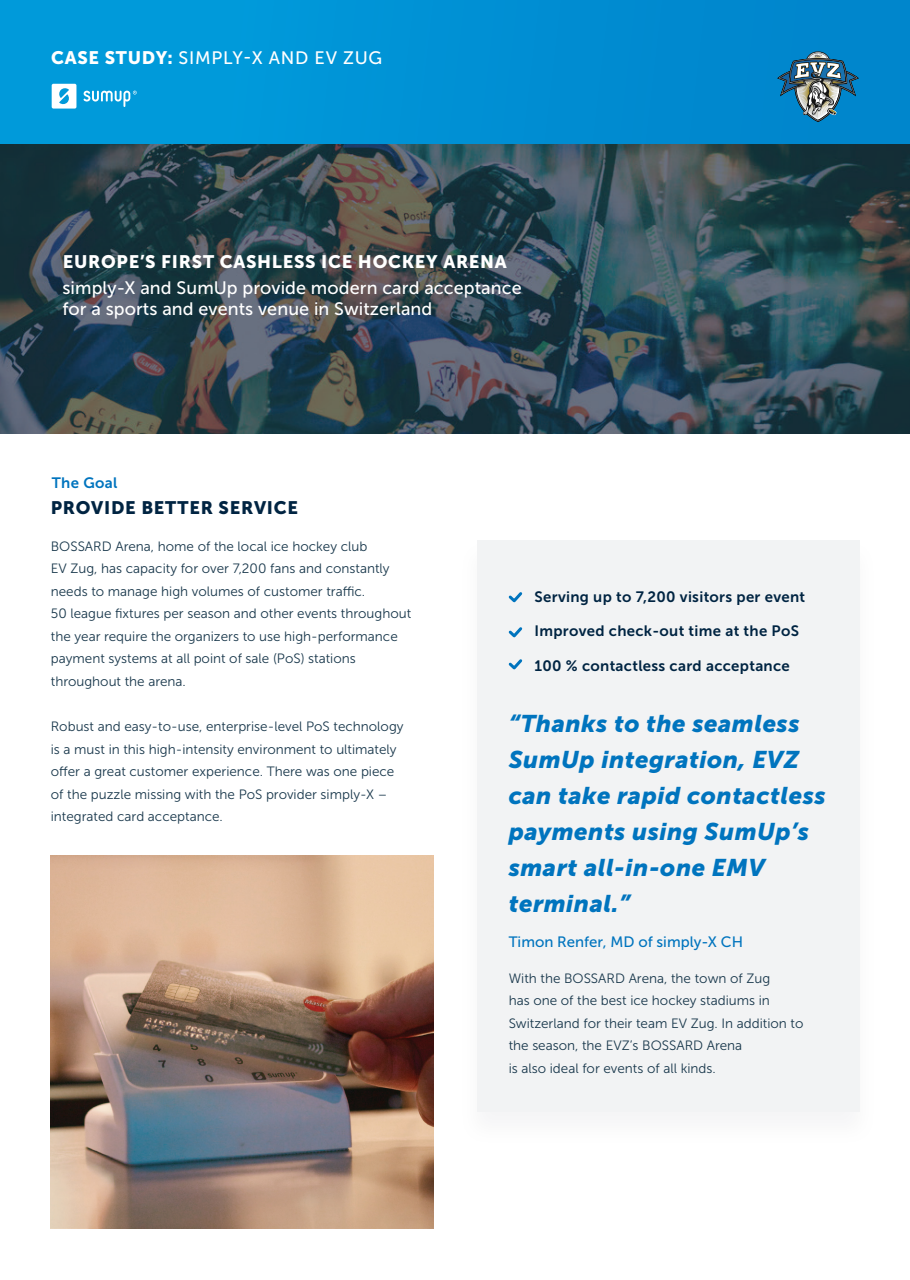
<style>
.page{position:relative;width:910px;height:1280px;background:#fff}
.page>*{position:absolute;margin:0;border:0;box-sizing:border-box;transform-origin:0 0}
.t1{font:italic 24px/36px "Museo Sans 900";letter-spacing:.02em;color:#0074be}
.t2{font:18px/21px "Museo Sans 500";letter-spacing:.005em;color:#fff}
.t3{font:18px "Museo Sans 900";letter-spacing:.04em;color:#fff}
.t4{font:18px "Museo Sans 500";letter-spacing:.04em;color:#fff}
.t5{font:18px "Museo Sans 900";letter-spacing:.04em;color:#002442}
.t6{font:15px "Museo Sans 700";letter-spacing:.02em;color:#002442}
.t7{font:15px "Museo Sans 500";color:#0074be}
.t8{font:15px "Museo Sans 700";letter-spacing:.02em;color:#0074be}
.t9{font:13.5px/22.5px "Museo Sans 300";color:#18374b}
.s1{font-family:"Museo Sans 900"}
</style>
<div class="page">
<div style="left:0;top:0;width:910px;height:144px;background:#0091d5"></div>
<svg style="left:52px;top:84px;width:85px;height:25px"></svg>
<svg style="left:777px;top:51px;width:82px;height:71px"></svg>
<img style="left:1px;top:144px;width:908px;height:290px">
<img style="left:51px;top:856px;width:383px;height:373px">
<div style="left:477px;top:541px;width:382px;height:571px;background:#f2f3f4"></div>
<svg style="left:508px;top:592px;width:15px;height:11px"></svg>
<svg style="left:508px;top:627px;width:15px;height:11px"></svg>
<svg style="left:508px;top:659px;width:15px;height:11px"></svg>
<h2 class="t4" style="left:51px;top:48px;width:333px"><span class="s1">CASE STUDY:</span> SIMPLY-X AND EV ZUG</h2>
<h2 class="t3" style="left:63px;top:252px;width:446px">EUROPE’S FIRST CASHLESS ICE HOCKEY ARENA</h2>
<h2 class="t2" style="left:62px;top:277px;width:461px">simply-X and SumUp provide modern card acceptance for a sports and events venue in Switzerland</h2>
<p class="t8" style="left:52px;top:474px;width:67px">The Goal</p>
<h2 class="t5" style="left:51px;top:497px;width:249px">PROVIDE BETTER SERVICE</h2>
<p class="t9" style="left:51px;top:535px;width:362px">BOSSARD Arena, home of the local ice hockey club<br>EV Zug, has capacity for over 7,200 fans and constantly needs to manage high volumes of customer traffic.<br>50 league fixtures per season and other events throughout the year require the organizers to use high-performance payment systems at all point of sale (PoS) stations throughout the arena.</p>
<p class="t9" style="left:51px;top:715px;width:354px">Robust and easy-to-use, enterprise-level PoS technology is a must in this high-intensity environment to ultimately offer a great customer experience. There was one piece of the puzzle missing with the PoS provider simply-X – integrated card acceptance.</p>
<p class="t6" style="left:534px;top:588px;width:272px">Serving up to 7,200 visitors per event</p>
<p class="t6" style="left:534px;top:623px;width:266px">Improved check-out time at the PoS</p>
<p class="t6" style="left:534px;top:657px;width:257px">100 % contactless card acceptance</p>
<h1 class="t1" style="left:509px;top:705px;width:319px">“Thanks to the seamless<br>SumUp integration, EVZ can take rapid contactless payments using SumUp’s smart all-in-one EMV terminal.”</h1>
<p class="t7" style="left:509px;top:933px;width:236px">Timon Renfer, MD of simply-X CH</p>
<p class="t9" style="left:509px;top:967px;width:296px">With the BOSSARD Arena, the town of Zug<br>has one of the best ice hockey stadiums in Switzerland for their team EV Zug. In addition to the season, the EVZ’s BOSSARD Arena<br>is also ideal for events of all kinds.</p>
</div>
